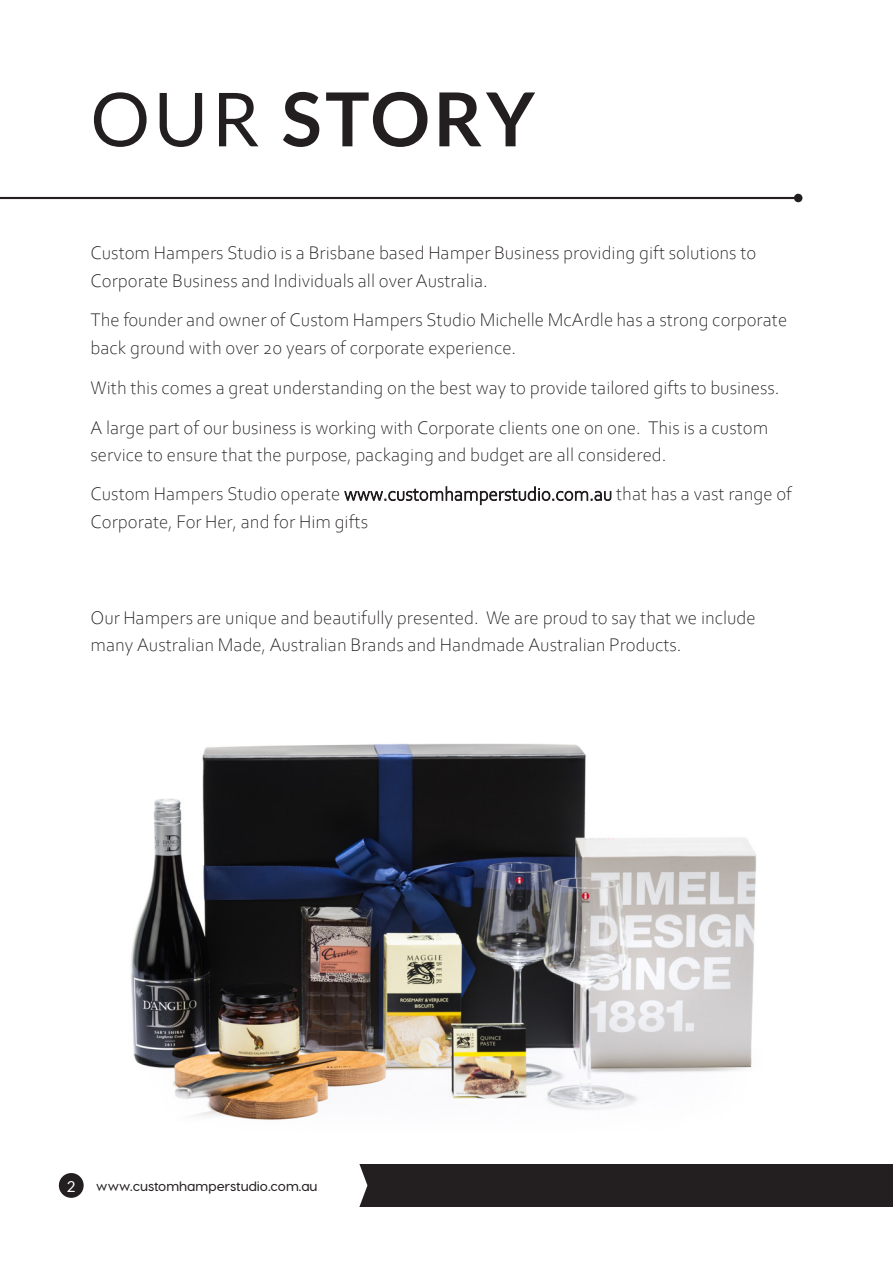
<style>
.page{position:relative;width:893px;height:1263px;background:#fff}
.page>*{position:absolute;margin:0;border:0;box-sizing:border-box;transform-origin:0 0}
.t1{font:700 74.55px "Lato";letter-spacing:.05em;color:#231f20}
.t2{font:300 19.2px/27.6px "Corbel";color:#231f20}
.t3{font:15.15px "Lato";color:#fff}
.t4{font:600 13.65px "Visby CF";color:#231f20}
.s1{font-weight:400}
</style>
<div class="page">
<div style="left:0;top:1164px;width:892px;height:43px;background:#231f20"></div>
<div style="left:0;top:1164px;width:367px;height:43px;background:#fff"></div>
<div style="left:59px;top:1173px;width:25px;height:25px;background:#231f20;border-radius:50%"></div>
<img style="left:131px;top:743px;width:626px;height:377px">
<hr style="left:0;top:197px;width:798px;height:2px;background:#231f20">
<div style="left:794px;top:194px;width:8px;height:8px;background:#231f20;border-radius:50%"></div>
<h1 class="t1" style="left:90px;top:73px;width:446px"><span class="s1">OUR</span> STORY</h1>
<p class="t2" style="left:90px;top:238px;width:667px">Custom Hampers Studio is a Brisbane based Hamper Business providing gift solutions to<br>Corporate Business and Individuals all over Australia.</p>
<p class="t2" style="left:90px;top:305px;width:698px">The founder and owner of Custom Hampers Studio Michelle McArdle has a strong corporate back ground with over 20 years of corporate experience.</p>
<p class="t2" style="left:90px;top:367px;width:691px;line-height:39.8px">With this comes a great understanding on the best way to provide tailored gifts to business.<br>A large part of our business is working with Corporate clients one on one. This is a custom</p>
<p class="t2" style="left:90px;top:434px;width:703px;line-height:39.2px">service to ensure that the purpose, packaging and budget are all considered.<br>Custom Hampers Studio operate www.customhamperstudio.com.au that has a vast range of</p>
<p class="t2" style="left:90px;top:507px;width:279px">Corporate, For Her, and for Him gifts</p>
<p class="t2" style="left:90px;top:603px;width:667px">Our Hampers are unique and beautifully presented. We are proud to say that we include many Australian Made, Australian Brands and Handmade Australian Products.</p>
<p class="t3" style="left:67px;top:1176px;width:10px">2</p>
<p class="t4" style="left:96px;top:1177px;width:223px">www.customhamperstudio.com.au</p>
</div>
